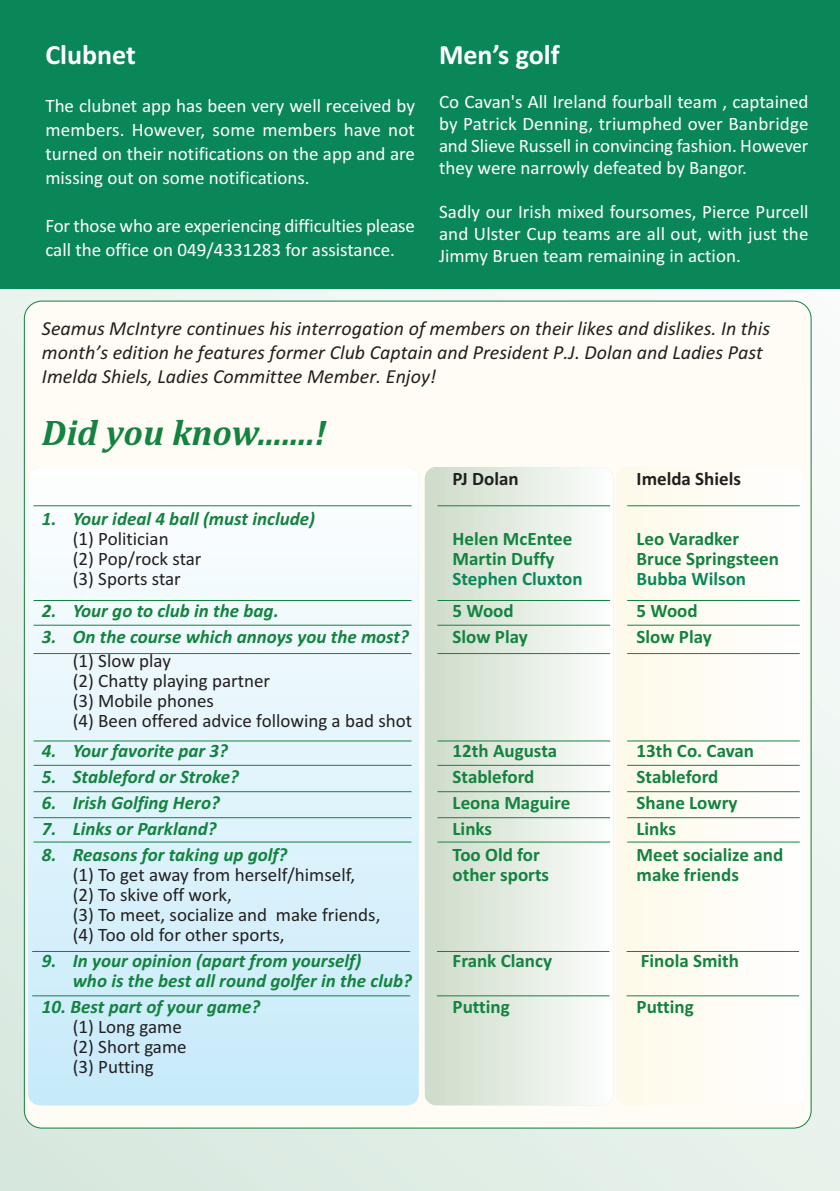
<style>
.page{position:relative;width:840px;height:1191px;background:#fff}
.page>*{position:absolute;margin:0;border:0;box-sizing:border-box;transform-origin:0 0}
.t1{font:italic 700 36px "Cambria";color:#13833f}
.t2{font:28px "Calibri Bold OTF";color:#fff}
.t3{font:italic 20px/24px "Calibri";color:#231f20}
.t4{font:19px/22px "Calibri";color:#fff;text-align:justify}
.t5{font:italic 700 19px "Calibri";color:#13833f}
.t6{font:19px/20px "Calibri";color:#231f20}
.t7{font:19px "Calibri Bold OTF";color:#13833f}
.t8{font:19px "Calibri Bold OTF";color:#0a8759}
.t9{font:700 19px "Calibri";color:#231f20}
</style>
<div class="page">
<img style="left:0;top:289px;width:839px;height:902px">
<div style="left:0;top:0;width:839px;height:289px;background:#0a8759"></div>
<div style="left:25px;top:301px;width:785px;height:826px;background:#fefcf4;border-radius:17px"></div>
<div style="left:424px;top:467px;width:189px;height:638px;background:linear-gradient(to right,#ccdbc8,#fbfdfc);border-radius:11px"></div>
<div style="left:28px;top:467px;width:390px;height:638px;background:linear-gradient(to bottom,#fcfdfd,#c6eafa);border-radius:11px"></div>
<hr style="left:437px;top:505px;width:172px;height:1px;background:#13833f">
<hr style="left:437px;top:600px;width:172px;height:1px;background:#13833f">
<hr style="left:437px;top:624px;width:172px;height:1px;background:#13833f">
<hr style="left:437px;top:653px;width:172px;height:1px;background:#13833f">
<hr style="left:437px;top:817px;width:172px;height:1px;background:#13833f">
<hr style="left:437px;top:841px;width:172px;height:1px;background:#13833f">
<hr style="left:436px;top:951px;width:173px;height:1px;background:#13833f">
<hr style="left:436px;top:995px;width:173px;height:1px;background:#13833f">
<hr style="left:437px;top:740px;width:172px;height:1px;background:#13833f">
<hr style="left:437px;top:765px;width:172px;height:1px;background:#13833f">
<hr style="left:437px;top:791px;width:172px;height:1px;background:#13833f">
<hr style="left:34px;top:505px;width:377px;height:1px;background:#13833f">
<hr style="left:34px;top:600px;width:377px;height:1px;background:#13833f">
<hr style="left:34px;top:624px;width:377px;height:1px;background:#13833f">
<hr style="left:34px;top:653px;width:377px;height:1px;background:#13833f">
<hr style="left:34px;top:817px;width:377px;height:1px;background:#13833f">
<hr style="left:34px;top:841px;width:377px;height:1px;background:#13833f">
<hr style="left:32px;top:951px;width:378px;height:1px;background:#13833f">
<hr style="left:32px;top:995px;width:378px;height:1px;background:#13833f">
<hr style="left:34px;top:740px;width:377px;height:1px;background:#13833f">
<hr style="left:34px;top:765px;width:377px;height:1px;background:#13833f">
<hr style="left:34px;top:791px;width:377px;height:1px;background:#13833f">
<hr style="left:626px;top:505px;width:173px;height:1px;background:#13833f">
<hr style="left:626px;top:600px;width:173px;height:1px;background:#13833f">
<hr style="left:626px;top:624px;width:173px;height:1px;background:#13833f">
<hr style="left:626px;top:653px;width:173px;height:1px;background:#13833f">
<hr style="left:626px;top:817px;width:173px;height:1px;background:#13833f">
<hr style="left:626px;top:841px;width:173px;height:1px;background:#13833f">
<hr style="left:626px;top:951px;width:172px;height:1px;background:#13833f">
<hr style="left:626px;top:995px;width:172px;height:1px;background:#13833f">
<hr style="left:626px;top:740px;width:173px;height:1px;background:#13833f">
<hr style="left:626px;top:765px;width:173px;height:1px;background:#13833f">
<hr style="left:626px;top:791px;width:173px;height:1px;background:#13833f">
<h2 class="t2" style="left:45px;top:38px;width:92px">Clubnet</h2>
<p class="t4" style="left:45px;top:93px;width:371px;line-height:24px">The clubnet app has been very well received by members. However, some members have not turned on their notifications on the app and are missing out on some notifications.</p>
<p class="t4" style="left:45px;top:213px;width:371px;line-height:24px">For those who are experiencing difficulties please call the office on 049/4331283 for assistance.</p>
<h2 class="t2" style="left:439px;top:38px;width:122px">Men’s golf</h2>
<p class="t4" style="left:439px;top:90px;width:371px">Co Cavan's All Ireland fourball team , captained by Patrick Denning, triumphed over Banbridge and Slieve Russell in convincing fashion. However they were narrowly defeated by Bangor.</p>
<p class="t4" style="left:439px;top:200px;width:371px">Sadly our Irish mixed foursomes, Pierce Purcell and Ulster Cup teams are all out, with just the Jimmy Bruen team remaining in action.</p>
<p class="t3" style="left:42px;top:316px;width:729px">Seamus McIntyre continues his interrogation of members on their likes and dislikes. In this month’s edition he features former Club Captain and President P.J. Dolan and Ladies Past<br>Imelda Shiels, Ladies Committee Member. Enjoy!</p>
<h1 class="t1" style="left:42px;top:411px;width:286px">Did you know.......!</h1>
<p class="t9" style="left:452px;top:467px;width:68px">PJ Dolan</p>
<p class="t9" style="left:636px;top:467px;width:106px">Imelda Shiels</p>
<p class="t5" style="left:42px;top:507px;width:274px">1. Your ideal 4 ball (must include)</p>
<p class="t6" style="left:73px;top:528px;width:97px">(1) Politician</p>
<p class="t7" style="left:452px;top:527px;width:121px">Helen McEntee</p>
<p class="t7" style="left:636px;top:527px;width:104px">Leo Varadker</p>
<p class="t6" style="left:73px;top:548px;width:130px">(2) Pop/rock star</p>
<p class="t7" style="left:452px;top:547px;width:103px">Martin Duffy</p>
<p class="t7" style="left:636px;top:547px;width:144px">Bruce Springsteen</p>
<p class="t6" style="left:73px;top:568px;width:109px">(3) Sports star</p>
<p class="t8" style="left:452px;top:567px;width:131px">Stephen Cluxton</p>
<p class="t8" style="left:636px;top:567px;width:111px">Bubba Wilson</p>
<p class="t5" style="left:42px;top:599px;width:238px">2. Your go to club in the bag.</p>
<p class="t7" style="left:452px;top:599px;width:63px">5 Wood</p>
<p class="t7" style="left:636px;top:599px;width:63px">5 Wood</p>
<p class="t5" style="left:42px;top:625px;width:368px">3. On the course which annoys you the most?</p>
<p class="t7" style="left:452px;top:625px;width:77px">Slow Play</p>
<p class="t7" style="left:636px;top:625px;width:77px">Slow Play</p>
<p class="t6" style="left:73px;top:650px;width:341px">(1) Slow play<br>(2) Chatty playing partner<br>(3) Mobile phones<br>(4) Been offered advice following a bad shot</p>
<p class="t5" style="left:42px;top:739px;width:187px">4. Your favorite par 3?</p>
<p class="t7" style="left:452px;top:739px;width:106px">12th Augusta</p>
<p class="t7" style="left:636px;top:739px;width:119px">13th Co. Cavan</p>
<p class="t5" style="left:42px;top:765px;width:198px">5. Stableford or Stroke?</p>
<p class="t7" style="left:452px;top:765px;width:83px">Stableford</p>
<p class="t7" style="left:636px;top:765px;width:83px">Stableford</p>
<p class="t5" style="left:42px;top:791px;width:179px">6. Irish Golfing Hero?</p>
<p class="t7" style="left:452px;top:791px;width:119px">Leona Maguire</p>
<p class="t7" style="left:636px;top:791px;width:102px">Shane Lowry</p>
<p class="t5" style="left:42px;top:817px;width:176px">7. Links or Parkland?</p>
<p class="t7" style="left:452px;top:817px;width:41px">Links</p>
<p class="t7" style="left:636px;top:817px;width:41px">Links</p>
<p class="t5" style="left:42px;top:843px;width:247px">8. Reasons for taking up golf?</p>
<p class="t7" style="left:452px;top:843px;width:89px">Too Old for</p>
<p class="t7" style="left:636px;top:843px;width:148px">Meet socialize and</p>
<p class="t6" style="left:73px;top:864px;width:283px">(1) To get away from herself/himself,</p>
<p class="t7" style="left:452px;top:863px;width:98px">other sports</p>
<p class="t7" style="left:636px;top:863px;width:104px">make friends</p>
<p class="t6" style="left:73px;top:884px;width:309px">(2) To skive off work,<br>(3) To meet, socialize and make friends, (4) Too old for other sports,</p>
<p class="t5" style="left:42px;top:949px;width:321px">9. In your opinion (apart from yourself)</p>
<p class="t7" style="left:452px;top:949px;width:101px">Frank Clancy</p>
<p class="t7" style="left:640px;top:949px;width:100px">Finola Smith</p>
<p class="t5" style="left:73px;top:969px;width:340px">who is the best all round golfer in the club?</p>
<p class="t5" style="left:42px;top:995px;width:220px">10. Best part of your game?</p>
<p class="t7" style="left:452px;top:995px;width:59px">Putting</p>
<p class="t7" style="left:636px;top:995px;width:59px">Putting</p>
<p class="t6" style="left:73px;top:1016px;width:115px">(1) Long game (2) Short game (3) Putting</p>
</div>
